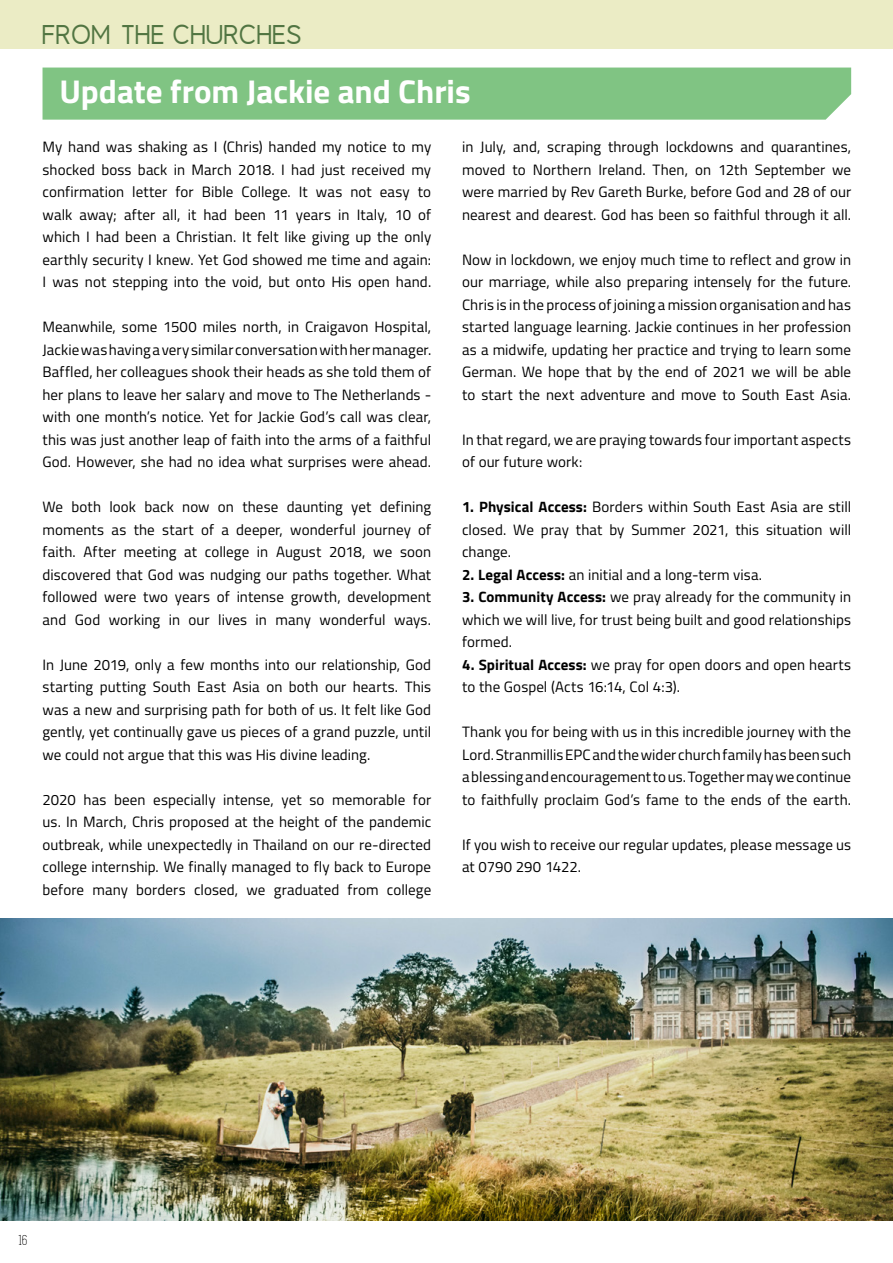
<style>
.page{position:relative;width:893px;height:1263px;background:#fff}
.page>*{position:absolute;margin:0;border:0;box-sizing:border-box;transform-origin:0 0}
.t1{font:700 33px "Titillium";color:#fff}
.t2{font:27px "Berlin";letter-spacing:.05em;color:#517542}
.t3{font:15px/22.5px "Titillium";letter-spacing:.005em;color:#000;text-align:justify}
.t4{font:15px "Simplifica";color:#000}
.s1{font-weight:700}
</style>
<div class="page">
<div style="left:0;top:0;width:893px;height:49px;background:#ebecc5"></div>
<img style="left:0;top:918px;width:893px;height:302px">
<div style="left:43px;top:68px;width:808px;height:52px;background:#80c483"></div>
<h2 class="t2" style="left:43px;top:19px;width:260px">FROM THE CHURCHES</h2>
<h1 class="t1" style="left:60px;top:66px;width:413px">Update from Jackie and Chris</h1>
<p class="t3" style="left:43px;top:135px;width:390px">My hand was shaking as I (Chris) handed my notice to my shocked boss back in March 2018. I had just received my confirmation letter for Bible College. It was not easy to walk away; after all, it had been 11 years in Italy, 10 of which I had been a Christian. It felt like giving up the only earthly security I knew. Yet God showed me time and again:<br>I was not stepping into the void, but onto His open hand.</p>
<p class="t3" style="left:43px;top:315px;width:390px">Meanwhile, some 1500 miles north, in Craigavon Hospital, Jackie was having a very similar conversation with her manager.<br>Baffled, her colleagues shook their heads as she told them of her plans to leave her salary and move to The Netherlands - with one month’s notice. Yet for Jackie God’s call was clear, this was just another leap of faith into the arms of a faithful God. However, she had no idea what surprises were ahead.</p>
<p class="t3" style="left:43px;top:495px;width:390px">We both look back now on these daunting yet defining moments as the start of a deeper, wonderful journey of faith. After meeting at college in August 2018, we soon discovered that God was nudging our paths together. What followed were two years of intense growth, development and God working in our lives in many wonderful ways.</p>
<p class="t3" style="left:43px;top:652px;width:390px">In June 2019, only a few months into our relationship, God starting putting South East Asia on both our hearts. This was a new and surprising path for both of us. It felt like God gently, yet continually gave us pieces of a grand puzzle, until we could not argue that this was His divine leading.</p>
<p class="t3" style="left:43px;top:787px;width:390px">2020 has been especially intense, yet so memorable for us. In March, Chris proposed at the height of the pandemic outbreak, while unexpectedly in Thailand on our re-directed college internship. We finally managed to fly back to Europe before many borders closed, we graduated from college</p>
<p class="t3" style="left:462px;top:135px;width:391px">in July, and, scraping through lockdowns and quarantines, moved to Northern Ireland. Then, on 12th September we were married by Rev Gareth Burke, before God and 28 of our nearest and dearest. God has been so faithful through it all.</p>
<p class="t3" style="left:462px;top:247px;width:391px">Now in lockdown, we enjoy much time to reflect and grow in our marriage, while also preparing intensely for the future.<br>Chris is in the process of joining a mission organisation and has started language learning. Jackie continues in her profession as a midwife, updating her practice and trying to learn some German. We hope that by the end of 2021 we will be able to start the next adventure and move to South East Asia.</p>
<p class="t3" style="left:462px;top:427px;width:391px">In that regard, we are praying towards four important aspects of our future work:</p>
<p class="t3" style="left:462px;top:495px;width:391px"><span class="s1">1. Physical Access:</span> Borders within South East Asia are still closed. We pray that by Summer 2021, this situation will change.</p>
<p class="t3" style="left:462px;top:562px;width:302px"><span class="s1">2. Legal Access:</span> an initial and a long-term visa.</p>
<p class="t3" style="left:462px;top:585px;width:391px"><span class="s1">3. Community Access:</span> we pray already for the community in which we will live, for trust being built and good relationships formed.</p>
<p class="t3" style="left:462px;top:652px;width:391px"><span class="s1">4. Spiritual Access:</span> we pray for open doors and open hearts to the Gospel (Acts 16:14, Col 4:3).</p>
<p class="t3" style="left:462px;top:720px;width:391px">Thank you for being with us in this incredible journey with the Lord. Stranmillis EPC and the wider church family has been such a blessing and encouragement to us. Together may we continue to faithfully proclaim God’s fame to the ends of the earth.</p>
<p class="t3" style="left:462px;top:832px;width:391px">If you wish to receive our regular updates, please message us at 0790 290 1422.</p>
<p class="t4" style="left:19px;top:1232px;width:11px">16</p>
</div>
